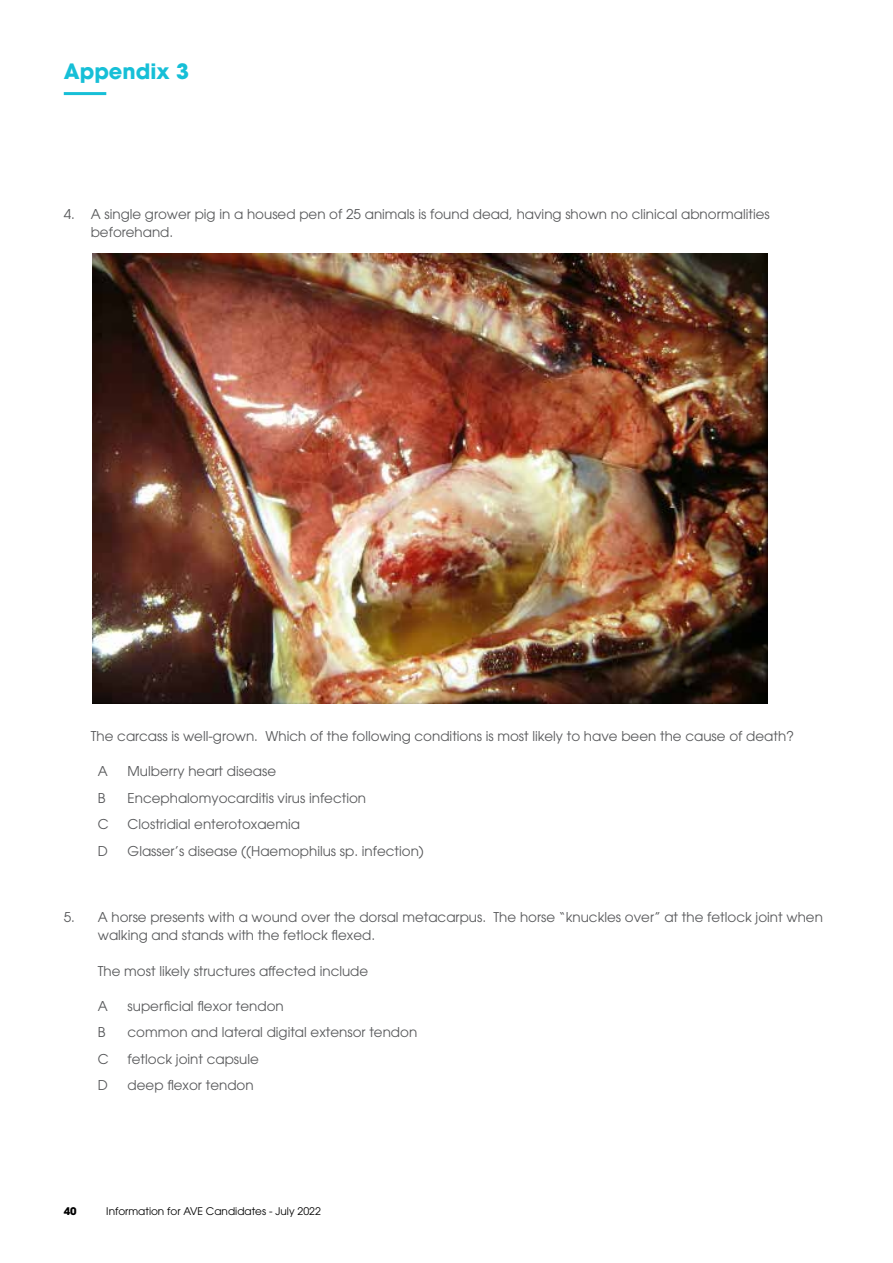
<style>
.page{position:relative;width:893px;height:1263px;background:#fff}
.page>*{position:absolute;margin:0;border:0;box-sizing:border-box;transform-origin:0 0}
.t1{font:700 21px "ITC Avant Garde Pro";color:#16bfd7}
.t2{font:13.5px/18px "ITC Avant Garde Pro";color:#58595b}
.t3{font:10.5px "ITC Avant Garde Pro";color:#000}
.t4{font:700 10.5px "ITC Avant Garde Pro";color:#000}
</style>
<div class="page">
<hr style="left:64px;top:92px;width:42px;height:3px;background:#16bfd7">
<img style="left:92px;top:253px;width:676px;height:451px">
<h1 class="t1" style="left:64px;top:58px;width:127px">Appendix 3</h1>
<p class="t2" style="left:91px;top:205px;width:680px;text-indent:-27px">4. A single grower pig in a housed pen of 25 animals is found dead, having shown no clinical abnormalities beforehand.</p>
<p class="t2" style="left:91px;top:727px;width:705px">The carcass is well-grown. Which of the following conditions is most likely to have been the cause of death?</p>
<p class="t2" style="left:98px;top:762px;width:11px">A</p>
<p class="t2" style="left:128px;top:762px;width:150px">Mulberry heart disease</p>
<p class="t2" style="left:98px;top:789px;width:9px">B</p>
<p class="t2" style="left:128px;top:789px;width:240px">Encephalomyocarditis virus infection</p>
<p class="t2" style="left:98px;top:815px;width:12px">C</p>
<p class="t2" style="left:128px;top:815px;width:174px">Clostridial enterotoxaemia</p>
<p class="t2" style="left:98px;top:842px;width:12px">D</p>
<p class="t2" style="left:128px;top:842px;width:298px">Glasser’s disease ((Haemophilus sp. infection)</p>
<p class="t2" style="left:98px;top:907px;width:727px;text-indent:-34px">5. A horse presents with a wound over the dorsal metacarpus. The horse “knuckles over” at the fetlock joint when walking and stands with the fetlock flexed.</p>
<p class="t2" style="left:98px;top:961px;width:272px">The most likely structures affected include</p>
<p class="t2" style="left:98px;top:996px;width:11px">A</p>
<p class="t2" style="left:128px;top:996px;width:158px">superficial flexor tendon</p>
<p class="t2" style="left:98px;top:1023px;width:9px">B</p>
<p class="t2" style="left:128px;top:1023px;width:291px">common and lateral digital extensor tendon</p>
<p class="t2" style="left:98px;top:1049px;width:12px">C</p>
<p class="t2" style="left:128px;top:1049px;width:133px">fetlock joint capsule</p>
<p class="t2" style="left:98px;top:1076px;width:12px">D</p>
<p class="t2" style="left:128px;top:1076px;width:128px">deep flexor tendon</p>
<p class="t4" style="left:64px;top:1204px;width:14px">40</p>
<p class="t3" style="left:106px;top:1205px;width:216px">Information for AVE Candidates - July 2022</p>
</div>
